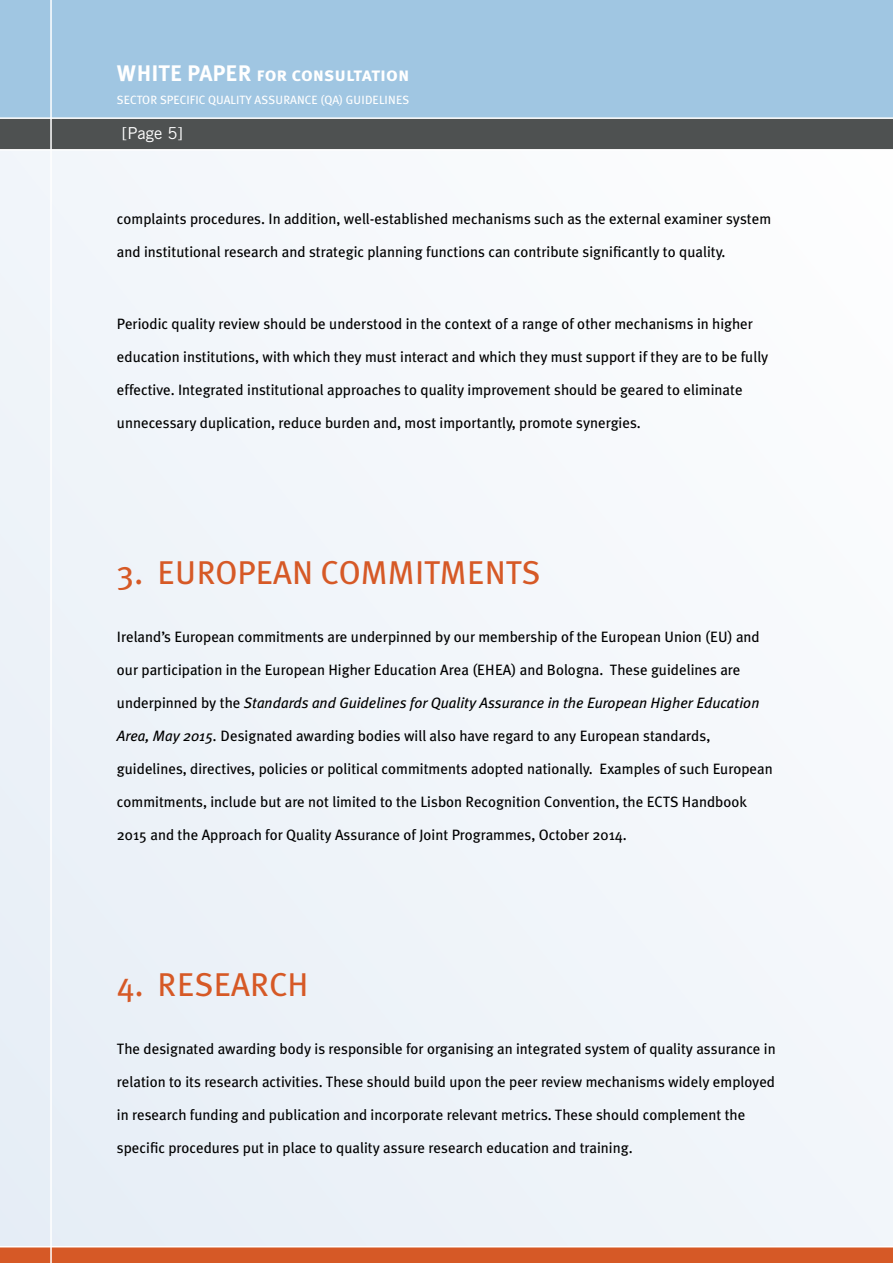
<style>
.page{position:relative;width:893px;height:1263px;background:#fff}
.page>*{position:absolute;margin:0;border:0;box-sizing:border-box;transform-origin:0 0}
.t1{font:33px "Meta Plus";letter-spacing:.005em;color:#d65926}
.t2{font:19.5px "Meta Plus Bold Caps";color:#fff}
.t3{font:16.5px "Trade Gothic";color:#fff}
.t4{font:15px "Meta Plus";color:#000}
.t5{font:italic 15px "Meta Plus";color:#000}
.t6{font:12px "Meta Plus";letter-spacing:.005em;color:#fff}
.s1{font-size:22.5px}
.s2{font-style:normal}
.s3{font-style:italic}
</style>
<div class="page">
<div style="left:0;top:133px;width:893px;height:1130px;background:#f1f5fa"></div>
<div style="left:0;top:0;width:893px;height:128px;background:#a0c6e2"></div>
<svg style="left:0;top:117px;width:893px;height:34px"></svg>
<svg style="left:0;top:1246px;width:893px;height:17px"></svg>
<hr style="left:50px;top:0;width:2px;height:1263px;background:#fff">
<h2 class="t2" style="left:117px;top:63px;width:294px"><span class="s1">WHITE PAPER</span> for consultation</h2>
<p class="t6" style="left:117px;top:93px;width:294px">SECTOR SPECIFIC QUALITY ASSURANCE (QA) GUIDELINES</p>
<p class="t3" style="left:122px;top:124px;width:62px">[Page 5]</p>
<p class="t4" style="left:117px;top:211px;width:656px">complaints procedures. In addition, well-established mechanisms such as the external examiner system</p>
<p class="t4" style="left:117px;top:244px;width:610px">and institutional research and strategic planning functions can contribute significantly to quality.</p>
<p class="t4" style="left:117px;top:315px;width:637px">Periodic quality review should be understood in the context of a range of other mechanisms in higher</p>
<p class="t4" style="left:117px;top:348px;width:653px">education institutions, with which they must interact and which they must support if they are to be fully</p>
<p class="t4" style="left:117px;top:381px;width:627px">effective. Integrated institutional approaches to quality improvement should be geared to eliminate</p>
<p class="t4" style="left:117px;top:414px;width:525px">unnecessary duplication, reduce burden and, most importantly, promote synergies.</p>
<h1 class="t1" style="left:117px;top:553px;width:425px">3. EUROPEAN COMMITMENTS</h1>
<p class="t4" style="left:117px;top:628px;width:644px">Ireland’s European commitments are underpinned by our membership of the European Union (EU) and</p>
<p class="t4" style="left:117px;top:661px;width:625px">our participation in the European Higher Education Area (EHEA) and Bologna. These guidelines are</p>
<p class="t5" style="left:117px;top:694px;width:644px"><span class="s2">underpinned by the</span> Standards and Guidelines for Quality Assurance in the European Higher Education</p>
<p class="t4" style="left:117px;top:727px;width:595px"><span class="s3">Area, May 2015.</span> Designated awarding bodies will also have regard to any European standards,</p>
<p class="t4" style="left:117px;top:760px;width:657px">guidelines, directives, policies or political commitments adopted nationally. Examples of such European</p>
<p class="t4" style="left:117px;top:793px;width:632px">commitments, include but are not limited to the Lisbon Recognition Convention, the ECTS Handbook</p>
<p class="t4" style="left:117px;top:826px;width:511px">2015 and the Approach for Quality Assurance of Joint Programmes, October 2014.</p>
<h1 class="t1" style="left:117px;top:965px;width:193px">4. RESEARCH</h1>
<p class="t4" style="left:117px;top:1040px;width:660px">The designated awarding body is responsible for organising an integrated system of quality assurance in</p>
<p class="t4" style="left:117px;top:1073px;width:660px">relation to its research activities. These should build upon the peer review mechanisms widely employed</p>
<p class="t4" style="left:117px;top:1106px;width:630px">in research funding and publication and incorporate relevant metrics. These should complement the</p>
<p class="t4" style="left:117px;top:1139px;width:517px">specific procedures put in place to quality assure research education and training.</p>
</div>
